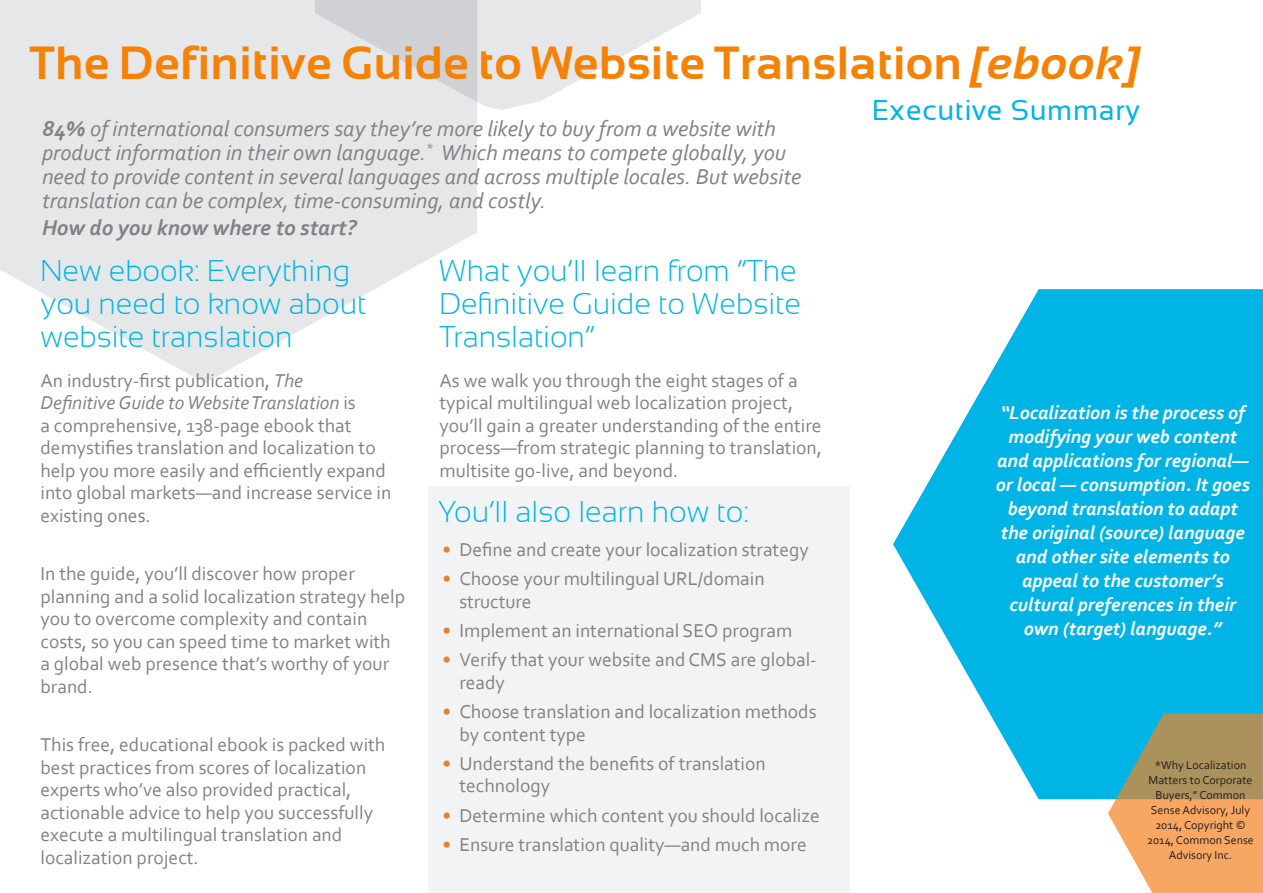
<style>
.page{position:relative;width:1263px;height:893px;background:#fff}
.page>*{position:absolute;margin:0;border:0;box-sizing:border-box;transform-origin:0 0}
.A_Headers_2{font:700 46.5px "Sansation";letter-spacing:.02em;color:#f68205}
.Article_Headers{font:300 30px/33px "Sansation";color:#00b5e6}
.t1{font:28.5px "Sansation";letter-spacing:.025em;color:#00b5e6}
.t2{font:italic 22.5px/24px "Corbel";color:#808285}
.t3{font:italic 700 22.5px "Corbel";color:#808285}
.Body_Text{font:19.5px/22.5px "Corbel";color:#808285}
.t4{font:italic 700 19.5px/24px "Corbel";color:#fff;text-align:center}
.t5{font:12px/15px "Corbel";color:#231f20;text-align:center}
.s1{font-style:italic}
.s2{font-weight:700}
.s3{color:#ea7e26}
</style>
<div class="page">
<svg style="left:0;top:0;width:477px;height:383px;fill:#e6e7e9"></svg>
<div style="left:215px;top:0;width:100px;height:110px;background:#e6e7e9"></div>
<svg style="left:315px;top:0;width:386px;height:110px"></svg>
<div style="left:428px;top:487px;width:421px;height:406px;background:#f2f3f4"></div>
<svg style="left:893px;top:289px;width:370px;height:510px;fill:#00b5e6"></svg>
<svg style="left:1108px;top:713px;width:155px;height:180px;background:#c2a577"></svg>
<p class="A_Headers_2" style="left:30px;top:37px;width:1112px">The Definitive Guide to Website Translation <span class="s1">[ebook]</span></p>
<p class="t2" style="left:42px;top:116px;width:761px"><span class="s2">84%</span> of international consumers say they’re more likely to buy from a website with product information in their own language.<sup>*</sup> Which means to compete globally, you need to provide content in several languages and across multiple locales. But website translation can be complex, time-consuming, and costly.</p>
<p class="t3" style="left:42px;top:213px;width:316px">How do you know where to start?</p>
<p class="Article_Headers" style="left:40px;top:254px;width:327px">New ebook: Everything you need to know about website translation</p>
<p class="Body_Text" style="left:40px;top:369px;width:352px">An industry-first publication, <span class="s1">The<br>Definitive Guide to Website Translation</span> is<br>a comprehensive, 138-page ebook that demystifies translation and localization to help you more easily and efficiently expand into global markets—and increase service in existing ones.</p>
<p class="Body_Text" style="left:40px;top:562px;width:366px">In the guide, you’ll discover how proper planning and a solid localization strategy help you to overcome complexity and contain costs, so you can speed time to market with a global web presence that’s worthy of your brand.</p>
<p class="Body_Text" style="left:40px;top:733px;width:346px">This free, educational ebook is packed with best practices from scores of localization experts who’ve also provided practical, actionable advice to help you successfully execute a multilingual translation and localization project.</p>
<p class="Article_Headers" style="left:439px;top:254px;width:363px">What you’ll learn from “The<br>Definitive Guide to Website<br>Translation”</p>
<p class="Body_Text" style="left:439px;top:369px;width:384px">As we walk you through the eight stages of a typical multilingual web localization project, you’ll gain a greater understanding of the entire process—from strategic planning to translation, multisite go-live, and beyond.</p>
<p class="Article_Headers" style="left:438px;top:495px;width:313px">You’ll also learn how to:</p>
<p class="Body_Text" style="left:442px;top:538px;width:368px"><span class="s3">•</span> Define and create your localization strategy</p>
<p class="Body_Text" style="left:459px;top:567px;width:307px;text-indent:-17px"><span class="s3">•</span> Choose your multilingual URL/domain structure</p>
<p class="Body_Text" style="left:442px;top:619px;width:351px"><span class="s3">•</span> Implement an international SEO program</p>
<p class="Body_Text" style="left:459px;top:648px;width:359px;text-indent:-17px"><span class="s3">•</span> Verify that your website and CMS are global&shy;ready</p>
<p class="Body_Text" style="left:459px;top:700px;width:359px;text-indent:-17px"><span class="s3">•</span> Choose translation and localization methods by content type</p>
<p class="Body_Text" style="left:459px;top:751px;width:308px;text-indent:-17px"><span class="s3">•</span> Understand the benefits of translation technology</p>
<p class="Body_Text" style="left:442px;top:803px;width:379px"><span class="s3">•</span> Determine which content you should localize</p>
<p class="Body_Text" style="left:442px;top:832px;width:366px"><span class="s3">•</span> Ensure translation quality—and much more</p>
<p class="t1" style="left:872px;top:94px;width:270px">Executive Summary</p>
<p class="t4" style="left:996px;top:400px;width:256px">“Localization is the process of modifying your web content and applications for regional— or local — consumption. It goes beyond translation to adapt the original (source) language and other site elements to appeal to the customer’s cultural preferences in their own (target) language.”</p>
<p class="t5" style="left:1147px;top:757px;width:108px">*Why Localization<br>Matters to Corporate<br>Buyers,” Common<br>Sense Advisory, July<br>2014, Copyright ©<br>2014, Common Sense<br>Advisory Inc.</p>
</div>
